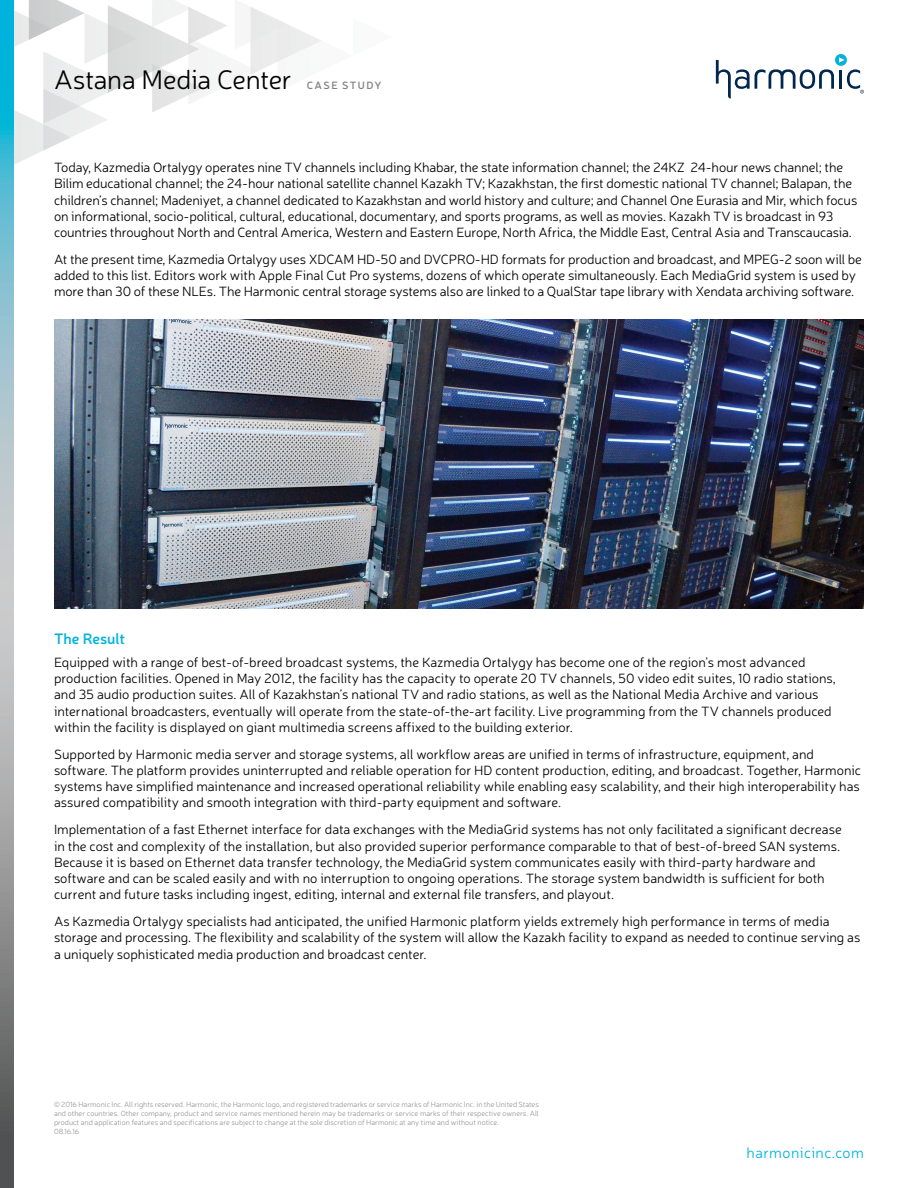
<style>
.page{position:relative;width:918px;height:1188px;background:#fff}
.page>*{position:absolute;margin:0;border:0;box-sizing:border-box;transform-origin:0 0}
.t1{font:300 27px "Neris";letter-spacing:-.01em;color:#000}
.t2{font:300 15px "Neris";letter-spacing:.03em;color:#00b3dc}
.t3{font:600 15px "Neris";color:#00b3dc}
.t4{font:300 13.5px/16.2px "Neris";letter-spacing:-.005em;color:#000}
.t5{font:600 10.5px "Neris";color:#808285}
.t6{font:300 7.5px/9px "Neris";color:#939598}
</style>
<div class="page">
<svg style="left:14px;top:0;width:307px;height:164px"></svg>
<svg style="left:835px;top:54px;width:12px;height:12px"></svg>
<svg style="left:716px;top:57px;width:148px;height:42px"></svg>
<svg style="left:0;top:0;width:14px;height:1188px;background:#83a9b2"></svg>
<img style="left:54px;top:319px;width:810px;height:289px">
<h1 class="t1" style="left:54px;top:62px;width:239px">Astana Media Center</h1>
<p class="t5" style="left:307px;top:78px;width:76px">Case Stu dy</p>
<p class="t4" style="left:54px;top:159px;width:805px">Today, Kazmedia Ortalygy operates nine TV channels including Khabar, the state information channel; the 24KZ 24-hour news channel; the Bilim educational channel; the 24-hour national satellite channel Kazakh TV; Kazakhstan, the first domestic national TV channel; Balapan, the children’s channel; Madeniyet, a channel dedicated to Kazakhstan and world history and culture; and Channel One Eurasia and Mir, which focus on informational, socio-political, cultural, educational, documentary, and sports programs, as well as movies. Kazakh TV is broadcast in 93 countries throughout North and Central America, Western and Eastern Europe, North Africa, the Middle East, Central Asia and Transcaucasia.</p>
<p class="t4" style="left:54px;top:251px;width:810px">At the present time, Kazmedia Ortalygy uses XDCAM HD-50 and DVCPRO-HD formats for production and broadcast, and MPEG-2 soon will be added to this list. Editors work with Apple Final Cut Pro systems, dozens of which operate simultaneously. Each MediaGrid system is used by more than 30 of these NLEs. The Harmonic central storage systems also are linked to a QualStar tape library with Xendata archiving software.</p>
<p class="t3" style="left:54px;top:628px;width:73px">The Result</p>
<p class="t4" style="left:54px;top:654px;width:783px">Equipped with a range of best-of-breed broadcast systems, the Kazmedia Ortalygy has become one of the region’s most advanced production facilities. Opened in May 2012, the facility has the capacity to operate 20 TV channels, 50 video edit suites, 10 radio stations, and 35 audio production suites. All of Kazakhstan’s national TV and radio stations, as well as the National Media Archive and various international broadcasters, eventually will operate from the state-of-the-art facility. Live programming from the TV channels produced within the facility is displayed on giant multimedia screens affixed to the building exterior.</p>
<p class="t4" style="left:54px;top:746px;width:809px">Supported by Harmonic media server and storage systems, all workflow areas are unified in terms of infrastructure, equipment, and software. The platform provides uninterrupted and reliable operation for HD content production, editing, and broadcast. Together, Harmonic systems have simplified maintenance and increased operational reliability while enabling easy scalability, and their high interoperability has assured compatibility and smooth integration with third-party equipment and software.</p>
<p class="t4" style="left:54px;top:821px;width:789px">Implementation of a fast Ethernet interface for data exchanges with the MediaGrid systems has not only facilitated a significant decrease in the cost and complexity of the installation, but also provided superior performance comparable to that of best-of-breed SAN systems.<br>Because it is based on Ethernet data transfer technology, the MediaGrid system communicates easily with third-party hardware and software and can be scaled easily and with no interruption to ongoing operations. The storage system bandwidth is sufficient for both current and future tasks including ingest, editing, internal and external file transfers, and playout.</p>
<p class="t4" style="left:54px;top:913px;width:808px">As Kazmedia Ortalygy specialists had anticipated, the unified Harmonic platform yields extremely high performance in terms of media storage and processing. The flexibility and scalability of the system will allow the Kazakh facility to expand as needed to continue serving as a uniquely sophisticated media production and broadcast center.</p>
<p class="t6" style="left:54px;top:1100px;width:486px">© 2016 Harmonic Inc. All rights reserved. Harmonic, the Harmonic logo, and registered trademarks or service marks of Harmonic Inc. in the United States and other countries. Other company, product and service names mentioned herein may be trademarks or service marks of their respective owners. All product and application features and specifications are subject to change at the sole discretion of Harmonic at any time and without notice.<br>08.16.16</p>
<p class="t2" style="left:747px;top:1143px;width:119px">harmonicinc.com</p>
</div>
